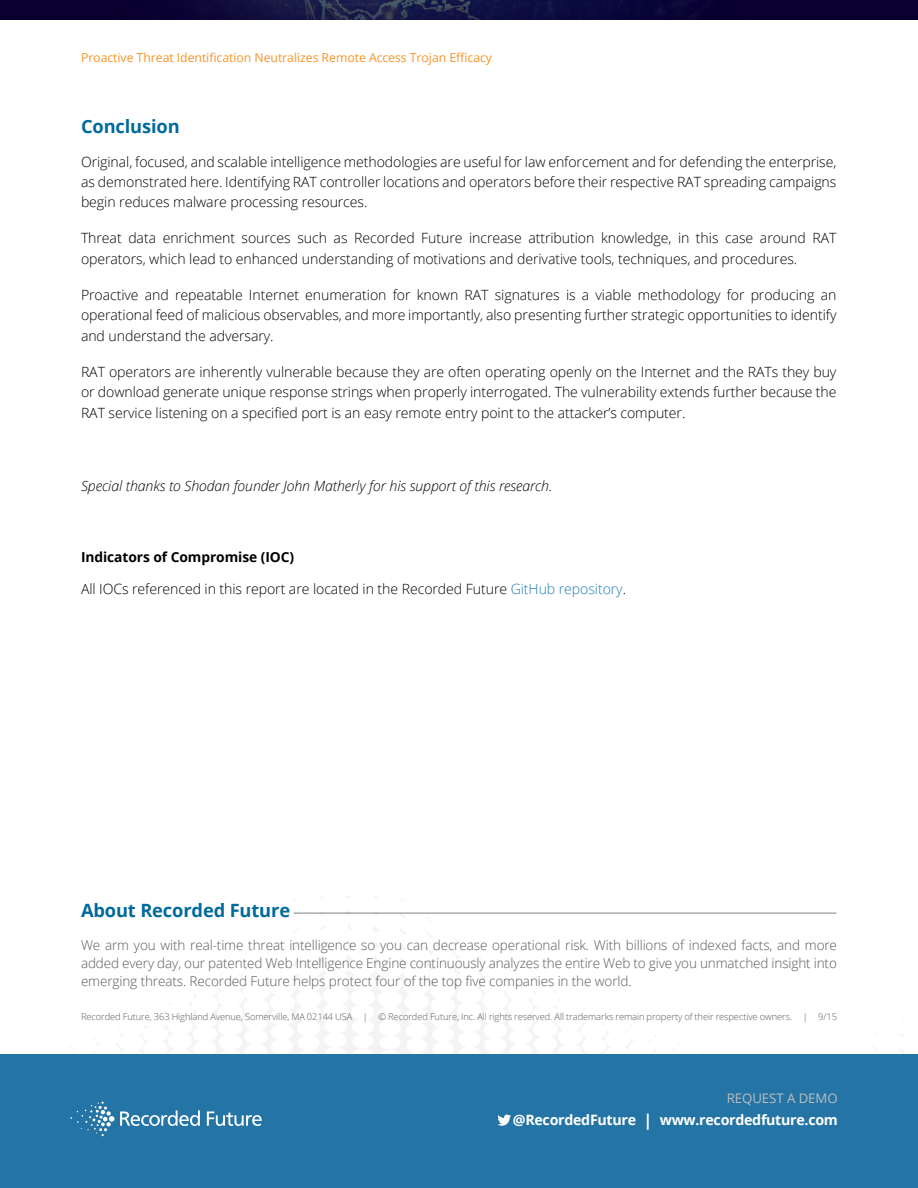
<style>
.page{position:relative;width:918px;height:1188px;background:#fff}
.page>*{position:absolute;margin:0;border:0;box-sizing:border-box;transform-origin:0 0}
.t1{font:700 18.3px "Open Sans";letter-spacing:-.01em;color:#006a9d}
.t2{font:700 14.25px "Open Sans";letter-spacing:-.02em;color:#fff}
.t3{font:300 14.1px/20.2px "Open Sans";letter-spacing:-.005em;color:#000;text-align:justify}
.t4{font:italic 300 14.1px "Open Sans";letter-spacing:-.005em;color:#000}
.t5{font:700 13.8px "Open Sans";letter-spacing:-.005em;color:#000}
.t6{font:300 13.5px/18px "Open Sans";letter-spacing:-.01em;color:#58595b;text-align:justify}
.t7{font:13.2px "Open Sans";letter-spacing:-.005em;color:#bcbec0}
.t8{font:12.3px "Open Sans";letter-spacing:-.005em;color:#f79428}
.t9{font:300 9.3px "Open Sans";letter-spacing:-.01em;color:#58595b}
.s1{color:#1f7cb5}
.s2{font-size:16.2px}
</style>
<div class="page">
<div style="left:0;top:1054px;width:918px;height:134px;background:#2474a5"></div>
<hr style="left:294px;top:913px;width:542px;height:1px;background:#7f8080">
<svg style="left:497px;top:1115px;width:14px;height:11px"></svg>
<svg style="left:70px;top:1102px;width:44px;height:34px"></svg>
<svg style="left:120px;top:1110px;width:80px;height:16px"></svg>
<svg style="left:207px;top:1112px;width:55px;height:14px"></svg>
<img style="left:0;top:0;width:918px;height:19px">
<p class="t8" style="left:81px;top:49px;width:413px">Proactive Threat Identification Neutralizes Remote Access Trojan Efficacy</p>
<p class="t1" style="left:81px;top:113px;width:100px">Conclusion</p>
<p class="t3" style="left:81px;top:151px;width:757px">Original, focused, and scalable intelligence methodologies are useful for law enforcement and for defending the enterprise, as demonstrated here. Identifying RAT controller locations and operators before their respective RAT spreading campaigns begin reduces malware processing resources.</p>
<p class="t3" style="left:81px;top:228px;width:757px">Threat data enrichment sources such as Recorded Future increase attribution knowledge, in this case around RAT operators, which lead to enhanced understanding of motivations and derivative tools, techniques, and procedures.</p>
<p class="t3" style="left:81px;top:285px;width:757px">Proactive and repeatable Internet enumeration for known RAT signatures is a viable methodology for producing an operational feed of malicious observables, and more importantly, also presenting further strategic opportunities to identify and understand the adversary.</p>
<p class="t3" style="left:81px;top:362px;width:757px">RAT operators are inherently vulnerable because they are often operating openly on the Internet and the RATs they buy or download generate unique response strings when properly interrogated. The vulnerability extends further because the RAT service listening on a specified port is an easy remote entry point to the attacker’s computer.</p>
<p class="t4" style="left:81px;top:476px;width:473px">Special thanks to Shodan founder John Matherly for his support of this research.</p>
<p class="t5" style="left:81px;top:547px;width:215px">Indicators of Compromise (IOC)</p>
<p class="t3" style="left:81px;top:579px;width:547px">All IOCs referenced in this report are located in the Recorded Future <span class="s1">GitHub repository</span>.</p>
<p class="t1" style="left:81px;top:898px;width:211px">About Recorded Future</p>
<p class="t6" style="left:81px;top:935px;width:758px">We arm you with real-time threat intelligence so you can decrease operational risk. With billions of indexed facts, and more added every day, our patented Web Intelligence Engine continuously analyzes the entire Web to give you unmatched insight into emerging threats. Recorded Future helps protect four of the top five companies in the world.</p>
<p class="t9" style="left:81px;top:1011px;width:758px">Recorded Future, 363 Highland Avenue, Somerville, MA 02144 USA | © Recorded Future, Inc. All rights reserved. All trademarks remain property of their respective owners. | 9/15</p>
<p class="t2" style="left:513px;top:1110px;width:125px">@RecordedFuture</p>
<p class="t7" style="left:727px;top:1089px;width:112px">REQUEST A DEMO</p>
<p class="t2" style="left:644px;top:1110px;width:196px"><span class="s2">|</span> www.recordedfuture.com</p>
</div>
